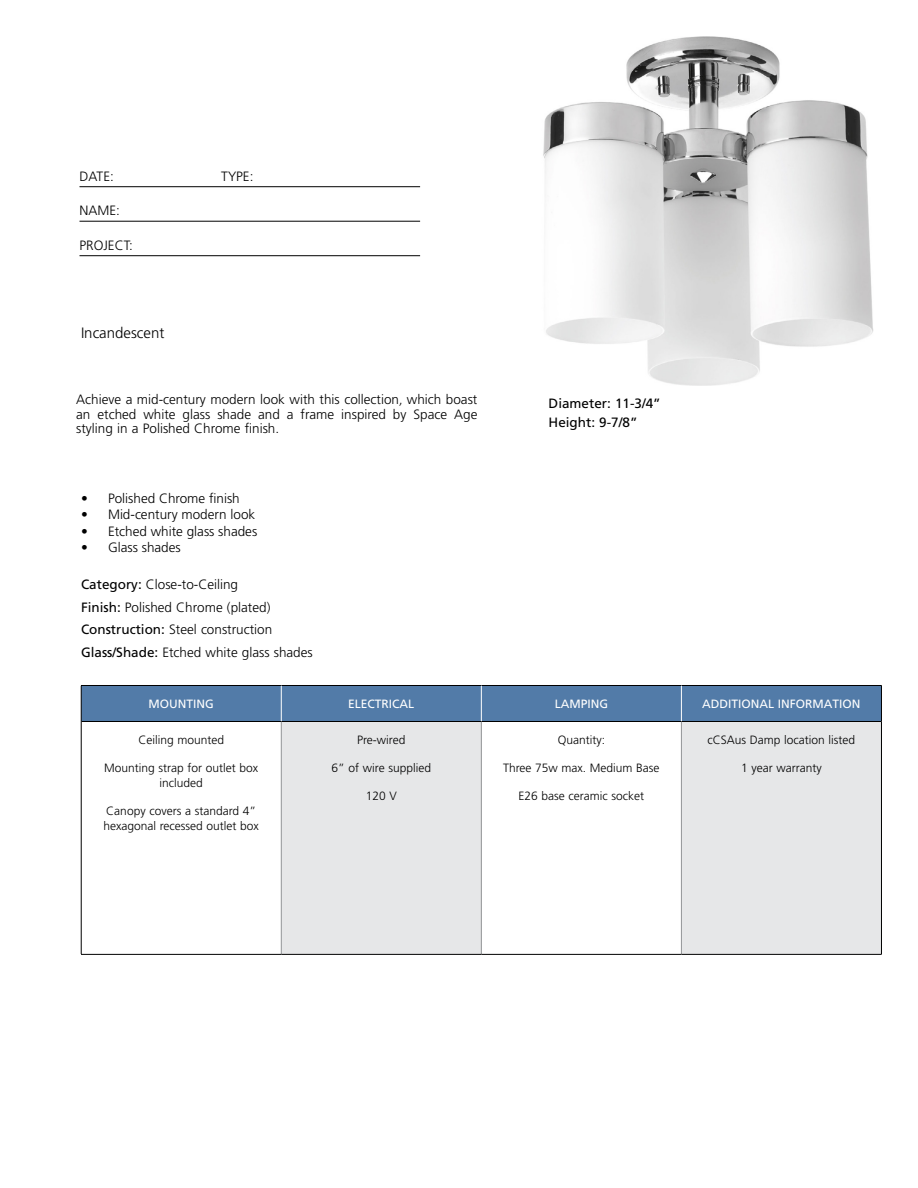
<style>
.page{position:relative;width:918px;height:1188px;background:#fff}
.page>*{position:absolute;margin:0;border:0;box-sizing:border-box;transform-origin:0 0}
.t1{font:300 15px "Frutiger LT Std";color:#000}
.t2{font:300 13.5px/22.5px "Frutiger LT Std";color:#000}
.t3{font:13.5px/19.5px "Frutiger LT Std";color:#000}
.t4{font:300 12px/15px "Frutiger LT Std";color:#000;text-align:center}
.t5{font:12px "Frutiger LT Std";color:#fff}
.s1{font-family:"Calibri"}
.s2{font-weight:400}
</style>
<div class="page">
<hr style="left:80px;top:186px;width:340px;height:1px;background:#000">
<hr style="left:80px;top:221px;width:340px;height:1px;background:#000">
<hr style="left:80px;top:255px;width:340px;height:1px;background:#000">
<div style="left:82px;top:686px;width:799px;height:35px;background:#527ba8"></div>
<div style="left:281px;top:721px;width:200px;height:233px;background:#e6e7e8"></div>
<div style="left:681px;top:721px;width:200px;height:233px;background:#e6e7e8"></div>
<hr style="left:281px;top:722px;width:1px;height:232px;background:#939598">
<hr style="left:481px;top:722px;width:1px;height:232px;background:#939598">
<hr style="left:681px;top:722px;width:1px;height:232px;background:#939598">
<hr style="left:81px;top:721px;width:200px;height:1px;background:#000">
<hr style="left:281px;top:721px;width:200px;height:1px;background:#000">
<hr style="left:481px;top:721px;width:200px;height:1px;background:#000">
<hr style="left:681px;top:721px;width:200px;height:1px;background:#000">
<hr style="left:81px;top:954px;width:200px;height:1px;background:#000">
<hr style="left:281px;top:954px;width:200px;height:1px;background:#000">
<hr style="left:481px;top:954px;width:200px;height:1px;background:#000">
<hr style="left:681px;top:954px;width:201px;height:1px;background:#000">
<hr style="left:81px;top:685px;width:200px;height:1px;background:#000">
<hr style="left:81px;top:686px;width:1px;height:35px;background:#000">
<hr style="left:281px;top:685px;width:200px;height:1px;background:#000">
<hr style="left:481px;top:685px;width:200px;height:1px;background:#000">
<hr style="left:681px;top:685px;width:201px;height:1px;background:#000">
<hr style="left:881px;top:686px;width:1px;height:35px;background:#000">
<hr style="left:81px;top:721px;width:1px;height:233px;background:#000">
<hr style="left:881px;top:721px;width:1px;height:233px;background:#000">
<hr style="left:281px;top:686px;width:1px;height:35px;background:#fff">
<hr style="left:681px;top:686px;width:1px;height:35px;background:#fff">
<hr style="left:481px;top:686px;width:1px;height:35px;background:#fff">
<img style="left:543px;top:36px;width:330px;height:349px">
<p class="t2" style="left:80px;top:165px;width:36px">DATE:</p>
<p class="t2" style="left:221px;top:165px;width:34px">TYPE:</p>
<p class="t2" style="left:80px;top:200px;width:42px">NAME:</p>
<p class="t2" style="left:80px;top:234px;width:55px">PROJECT:</p>
<p class="t1" style="left:81px;top:325px;width:85px">Incandescent</p>
<p class="t2" style="left:76px;top:392px;width:403px;line-height:14.7px;text-align:justify">Achieve a mid-century modern look with this collection<span class="s1">,</span> which boast an etched white glass shade and a frame inspired by Space Age styling in a Polished Chrome finish.</p>
<p class="t3" style="left:549px;top:393px;width:114px">Diameter: 11-3/4”<br>Height: 9-7/8”</p>
<p class="t2" style="left:81px;top:487px;width:160px">• Polished Chrome finish</p>
<p class="t2" style="left:81px;top:504px;width:176px">• Mid-century modern look</p>
<p class="t2" style="left:81px;top:520px;width:178px">• Etched white glass shades</p>
<p class="t2" style="left:81px;top:536px;width:101px">• Glass shades</p>
<p class="t2" style="left:81px;top:574px;width:233px"><span class="s2">Category:</span> Close-to-Ceiling<br><span class="s2">Finish:</span> Polished Chrome (plated)<br><span class="s2">Construction:</span> Steel construction <span class="s2">Glass/Shade:</span> Etched white glass shades</p>
<p class="t5" style="left:149px;top:697px;width:67px">MOUNTING</p>
<p class="t5" style="left:348px;top:697px;width:68px">ELECTRICAL</p>
<p class="t5" style="left:555px;top:697px;width:55px">LAMPING</p>
<p class="t5" style="left:702px;top:697px;width:160px">ADDITIONAL INFORMATION</p>
<p class="t4" style="left:138px;top:733px;width:87px">Ceiling mounted</p>
<p class="t4" style="left:104px;top:760px;width:156px">Mounting strap for outlet box included</p>
<p class="t4" style="left:103px;top:803px;width:157px;text-align:left">Canopy covers a standard 4” hexagonal recessed outlet box</p>
<p class="t4" style="left:357px;top:733px;width:50px">Pre-wired</p>
<p class="t4" style="left:332px;top:760px;width:101px">6” of wire supplied</p>
<p class="t4" style="left:366px;top:788px;width:33px">120 V</p>
<p class="t4" style="left:708px;top:733px;width:149px">cCSAus Damp location listed</p>
<p class="t4" style="left:741px;top:760px;width:82px">1 year warranty</p>
<p class="t4" style="left:558px;top:733px;width:49px">Quantity:</p>
<p class="t4" style="left:503px;top:760px;width:158px">Three 75w max. Medium Base</p>
<p class="t4" style="left:519px;top:788px;width:127px">E26 base ceramic socket</p>
</div>
